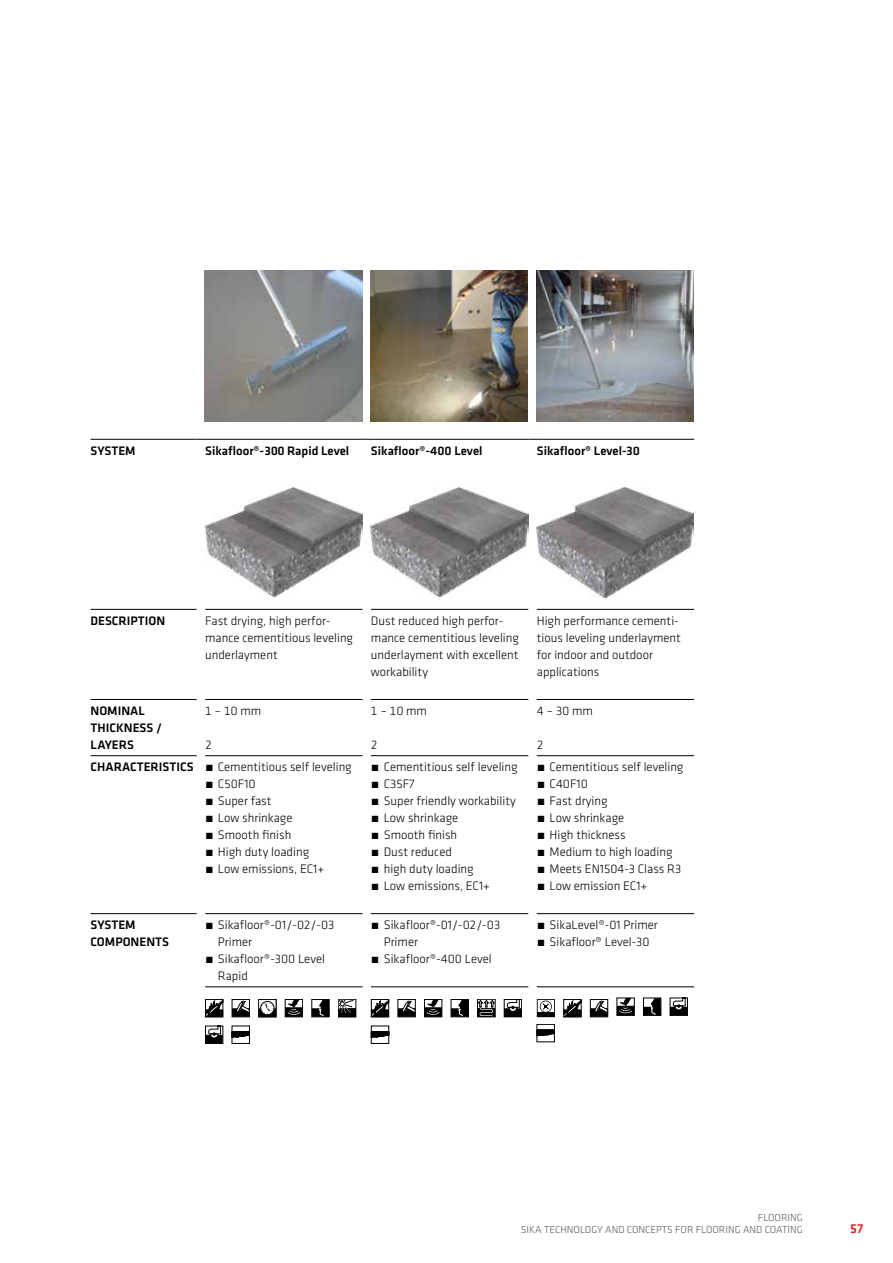
<style>
.page{position:relative;width:893px;height:1263px;background:#fff}
.page>*{position:absolute;margin:0;border:0;box-sizing:border-box;transform-origin:0 0}
.t1{font:500 13.5px "Klavika";color:#e42119}
.t2{font:300 12.75px/17px "Klavika";color:#000}
.t3{font:500 12.75px/17px "Klavika";color:#000}
.t4{font:300 10.5px/12.6px "Klavika";color:#58585a;text-align:right}
</style>
<div class="page">
<img style="left:205px;top:270px;width:157px;height:151px">
<img style="left:371px;top:270px;width:157px;height:151px">
<img style="left:536px;top:270px;width:158px;height:151px">
<hr style="left:91px;top:699px;width:106px;height:1px;background:#000">
<hr style="left:91px;top:755px;width:106px;height:1px;background:#000">
<hr style="left:205px;top:913px;width:157px;height:1px;background:#000">
<hr style="left:371px;top:913px;width:157px;height:1px;background:#000">
<hr style="left:537px;top:913px;width:157px;height:1px;background:#000">
<hr style="left:205px;top:755px;width:157px;height:1px;background:#000">
<hr style="left:371px;top:755px;width:157px;height:1px;background:#000">
<hr style="left:537px;top:755px;width:157px;height:1px;background:#000">
<hr style="left:91px;top:609px;width:106px;height:1px;background:#000">
<hr style="left:91px;top:439px;width:106px;height:1px;background:#000">
<hr style="left:205px;top:609px;width:157px;height:1px;background:#000">
<hr style="left:371px;top:609px;width:157px;height:1px;background:#000">
<hr style="left:537px;top:609px;width:157px;height:1px;background:#000">
<hr style="left:205px;top:699px;width:157px;height:1px;background:#000">
<hr style="left:371px;top:699px;width:157px;height:1px;background:#000">
<hr style="left:537px;top:699px;width:157px;height:1px;background:#000">
<hr style="left:371px;top:439px;width:157px;height:1px;background:#000">
<hr style="left:537px;top:439px;width:157px;height:1px;background:#000">
<hr style="left:205px;top:439px;width:157px;height:1px;background:#000">
<hr style="left:91px;top:913px;width:106px;height:1px;background:#000">
<hr style="left:371px;top:986px;width:157px;height:1px;background:#000">
<hr style="left:537px;top:986px;width:157px;height:1px;background:#000">
<hr style="left:205px;top:986px;width:157px;height:1px;background:#000">
<img style="left:205px;top:487px;width:157px;height:109px">
<img style="left:371px;top:487px;width:157px;height:109px">
<img style="left:537px;top:487px;width:157px;height:110px">
<div style="left:205px;top:999px;width:18px;height:18px;border:1px solid #000"></div>
<svg style="left:205px;top:1000px;width:18px;height:17px"></svg>
<div style="left:232px;top:999px;width:18px;height:18px;border:1px solid #000"></div>
<div style="left:232px;top:1008px;width:17px;height:9px;background:#000"></div>
<svg style="left:236px;top:1001px;width:14px;height:12px"></svg>
<div style="left:311px;top:999px;width:19px;height:18px;border:1px solid #000"></div>
<div style="left:312px;top:1008px;width:17px;height:9px;background:#000"></div>
<svg style="left:319px;top:1000px;width:10px;height:17px"></svg>
<svg style="left:285px;top:999px;width:18px;height:18px"></svg>
<div style="left:258px;top:999px;width:18px;height:18px;border:1px solid #000"></div>
<div style="left:259px;top:1008px;width:17px;height:9px;background:#000"></div>
<div style="left:260px;top:1001px;width:14px;height:14px;border:1px solid #000;border-radius:50%"></div>
<svg style="left:261px;top:1002px;width:12px;height:12px"></svg>
<svg style="left:338px;top:999px;width:18px;height:18px"></svg>
<svg style="left:205px;top:1026px;width:18px;height:18px"></svg>
<svg style="left:234px;top:1031px;width:14px;height:7px"></svg>
<div style="left:232px;top:1026px;width:18px;height:18px;border:1px solid #000"></div>
<div style="left:371px;top:999px;width:18px;height:18px;border:1px solid #000"></div>
<svg style="left:371px;top:1000px;width:18px;height:17px"></svg>
<div style="left:398px;top:999px;width:18px;height:18px;border:1px solid #000"></div>
<div style="left:398px;top:1008px;width:17px;height:9px;background:#000"></div>
<svg style="left:402px;top:1001px;width:14px;height:12px"></svg>
<div style="left:451px;top:999px;width:18px;height:18px;border:1px solid #000"></div>
<div style="left:451px;top:1008px;width:18px;height:9px;background:#000"></div>
<svg style="left:458px;top:1000px;width:10px;height:17px"></svg>
<div style="left:477px;top:999px;width:18px;height:18px;border:1px solid #000"></div>
<svg style="left:477px;top:1000px;width:18px;height:17px"></svg>
<svg style="left:424px;top:999px;width:18px;height:18px"></svg>
<svg style="left:504px;top:999px;width:18px;height:18px"></svg>
<svg style="left:373px;top:1031px;width:14px;height:7px"></svg>
<div style="left:371px;top:1026px;width:18px;height:18px;border:1px solid #000"></div>
<div style="left:563px;top:999px;width:18px;height:18px;border:1px solid #000"></div>
<svg style="left:564px;top:1000px;width:17px;height:17px"></svg>
<svg style="left:537px;top:999px;width:18px;height:18px"></svg>
<div style="left:590px;top:999px;width:18px;height:18px;border:1px solid #000"></div>
<div style="left:590px;top:1008px;width:18px;height:9px;background:#000"></div>
<svg style="left:594px;top:1001px;width:14px;height:11px"></svg>
<svg style="left:537px;top:1029px;width:18px;height:14px"></svg>
<div style="left:617px;top:998px;width:18px;height:18px;border:1px solid #000"></div>
<svg style="left:617px;top:998px;width:17px;height:17px"></svg>
<div style="left:643px;top:998px;width:18px;height:18px;border:1px solid #000"></div>
<div style="left:644px;top:1007px;width:17px;height:8px;background:#000"></div>
<svg style="left:651px;top:998px;width:10px;height:18px"></svg>
<svg style="left:670px;top:998px;width:18px;height:18px"></svg>
<svg style="left:539px;top:1030px;width:14px;height:6px"></svg>
<div style="left:537px;top:1024px;width:18px;height:18px;border:1px solid #000"></div>
<p class="t3" style="left:91px;top:443px;width:47px">SYSTEM</p>
<p class="t3" style="left:205px;top:443px;width:146px">Sikafloor®-300 Rapid Level</p>
<p class="t3" style="left:371px;top:443px;width:113px">Sikafloor®-400 Level</p>
<p class="t3" style="left:537px;top:443px;width:105px">Sikafloor® Level-30</p>
<p class="t3" style="left:91px;top:613px;width:76px">DESCRIPTION</p>
<p class="t2" style="left:205px;top:613px;width:150px">Fast drying, high perfor&shy;mance cementitious leveling underlayment</p>
<p class="t2" style="left:371px;top:613px;width:150px">Dust reduced high perfor&shy;mance cementitious leveling underlayment with excellent workability</p>
<p class="t2" style="left:537px;top:613px;width:146px">High performance cementi&shy;tious leveling underlayment for indoor and outdoor applications</p>
<p class="t3" style="left:91px;top:703px;width:73px">NOMINAL<br>THICKNESS /<br>LAYERS</p>
<p class="t2" style="left:205px;top:703px;width:58px">1 – 10 mm</p>
<p class="t2" style="left:371px;top:703px;width:58px">1 – 10 mm</p>
<p class="t2" style="left:371px;top:737px;width:8px">2</p>
<p class="t2" style="left:537px;top:703px;width:58px">4 – 30 mm</p>
<p class="t2" style="left:537px;top:737px;width:8px">2</p>
<p class="t2" style="left:205px;top:737px;width:8px">2</p>
<p class="t3" style="left:91px;top:759px;width:105px">CHARACTERISTICS</p>
<p class="t2" style="left:205px;top:759px;width:148px">́ Cementitious self leveling ́ C50F10<br>́ Super fast<br>́ Low shrinkage<br>́ Smooth finish<br>́ High duty loading<br>́ Low emissions, EC1+</p>
<p class="t2" style="left:371px;top:759px;width:148px">́ Cementitious self leveling ́ C35F7<br>́ Super friendly workability ́ Low shrinkage<br>́ Smooth finish<br>́ Dust reduced<br>́ high duty loading<br>́ Low emissions, EC1+</p>
<p class="t2" style="left:537px;top:759px;width:148px">́ Cementitious self leveling ́ C40F10<br>́ Fast drying<br>́ Low shrinkage<br>́ High thickness<br>́ Medium to high loading ́ Meets EN1504-3 Class R3 ́ Low emission EC1+</p>
<p class="t3" style="left:91px;top:917px;width:80px">SYSTEM<br>COMPONENTS</p>
<p class="t2" style="left:205px;top:917px;width:131px">́ Sikafloor®-01 /-02 /-03</p>
<p class="t2" style="left:371px;top:917px;width:131px">́ Sikafloor®-01 /-02 /-03</p>
<p class="t2" style="left:384px;top:934px;width:36px">Primer</p>
<p class="t2" style="left:371px;top:951px;width:122px">́ Sikafloor®-400 Level</p>
<p class="t2" style="left:537px;top:917px;width:123px">́ SikaLevel®-01 Primer ́ Sikafloor® Level-30</p>
<p class="t2" style="left:218px;top:934px;width:36px">Primer</p>
<p class="t2" style="left:205px;top:951px;width:121px">́ Sikafloor®-300 Level</p>
<p class="t2" style="left:218px;top:968px;width:31px">Rapid</p>
<p class="t4" style="left:521px;top:1211px;width:284px">FLOORING<br>SIKA TECHNOLOGY AND CONCEPTS FOR FLOORING AND COATING</p>
<p class="t1" style="left:850px;top:1223px;width:15px">57</p>
</div>
